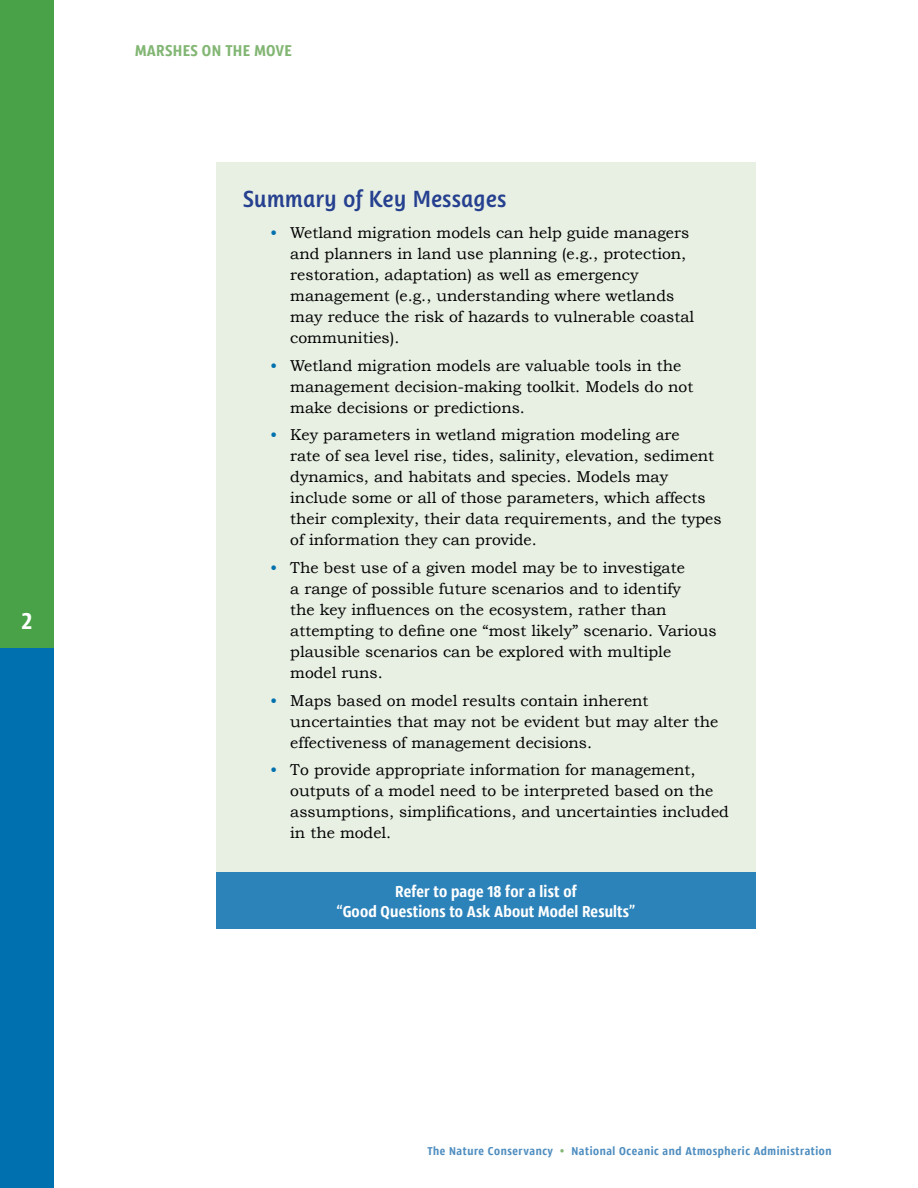
<style>
.page{position:relative;width:918px;height:1188px;background:#fff}
.page>*{position:absolute;margin:0;border:0;box-sizing:border-box;transform-origin:0 0}
.t1{font:24px "Sansus Webissimo";color:#fff}
.t2{font:600 22.5px "Ayita Pro";color:#25408f}
.t3{font:16.5px/19.8px "Sansus Webissimo";letter-spacing:.01em;color:#fff;text-align:center}
.t4{font:16.5px "Sansus Webissimo";letter-spacing:.02em;color:#82b673}
.t5{font:15.75px/21px "Bookman Old Style";color:#000}
.t6{font:12px "Sansus Webissimo";letter-spacing:.05em;color:#4f8ec0}
.s1{color:#0071ae}
.s2{color:#84b775}
</style>
<div class="page">
<div style="left:0;top:393px;width:54px;height:795px;background:#0071ae"></div>
<div style="left:0;top:0;width:54px;height:405px;background:#49a248"></div>
<div style="left:216px;top:162px;width:540px;height:711px;background:#e8efe3"></div>
<div style="left:216px;top:873px;width:540px;height:56px;background:#2c83ba"></div>
<div style="left:0;top:235px;width:54px;height:413px;background:#49a248"></div>
<h1 class="t1" style="left:22px;top:606px;width:12px">2</h1>
<p class="t4" style="left:135px;top:40px;width:159px">Marshes on the Move</p>
<h2 class="t2" style="left:243px;top:185px;width:265px">Summary of Key Messages</h2>
<p class="t5" style="left:290px;top:222px;width:406px;text-indent:-20px"><span class="s1">•</span> Wetland migration models can help guide managers and planners in land use planning (e.g., protection, restoration, adaptation) as well as emergency management (e.g., understanding where wetlands may reduce the risk of hazards to vulnerable coastal communities).</p>
<p class="t5" style="left:290px;top:355px;width:405px;text-indent:-20px"><span class="s1">•</span> Wetland migration models are valuable tools in the management decision-making toolkit. Models do not make decisions or predictions.</p>
<p class="t5" style="left:290px;top:424px;width:433px;text-indent:-20px"><span class="s1">•</span> Key parameters in wetland migration modeling are<br>rate of sea level rise, tides, salinity, elevation, sediment dynamics, and habitats and species. Models may include some or all of those parameters, which affects their complexity, their data requirements, and the types of information they can provide.</p>
<p class="t5" style="left:290px;top:557px;width:428px;text-indent:-20px"><span class="s1">•</span> The best use of a given model may be to investigate<br>a range of possible future scenarios and to identify<br>the key influences on the ecosystem, rather than attempting to define one “most likely” scenario. Various plausible scenarios can be explored with multiple model runs.</p>
<p class="t5" style="left:290px;top:690px;width:430px;text-indent:-20px"><span class="s1">•</span> Maps based on model results contain inherent uncertainties that may not be evident but may alter the effectiveness of management decisions.</p>
<p class="t5" style="left:290px;top:760px;width:440px;text-indent:-20px"><span class="s1">•</span> To provide appropriate information for management, outputs of a model need to be interpreted based on the assumptions, simplifications, and uncertainties included in the model.</p>
<p class="t3" style="left:337px;top:881px;width:300px">Refer to page 18 for a list of<br>“Good Questions to Ask About Model Results”</p>
<p class="t6" style="left:427px;top:1144px;width:406px">The Nature Conservancy <span class="s2">•</span> National Oceanic and Atmospheric Administration</p>
</div>
